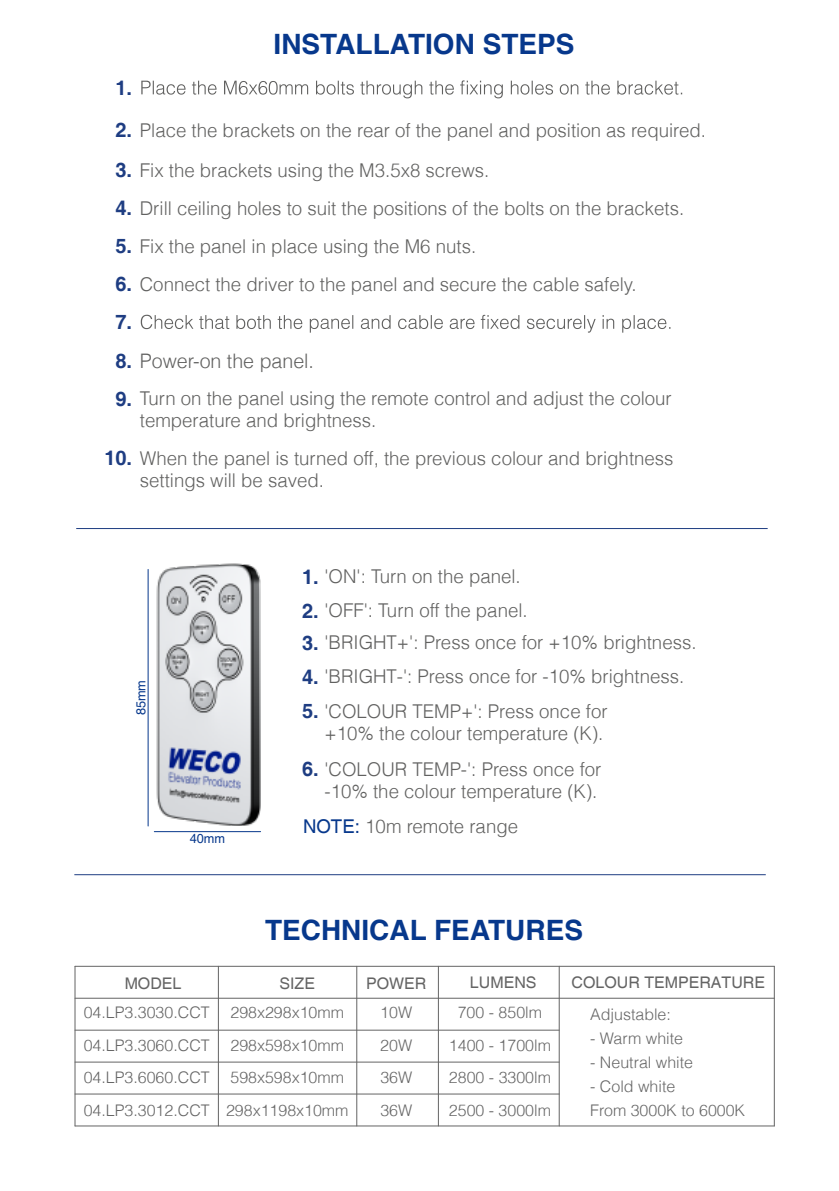
<style>
.page{position:relative;width:839px;height:1191px;background:#fff}
.page>*{position:absolute;margin:0;border:0;box-sizing:border-box;transform-origin:0 0}
.t1{font:700 28px "Helvetica";color:#07388c}
.t2{font:300 20px "Helvetica";color:#616160}
.t3{font:700 20px "Helvetica";color:#1e3d82}
.t4{font:300 19px/22px "Helvetica";color:#616160}
.t5{font:300 16px/32.8px "Helvetica";color:#666;text-align:justify}
.t6{font:16px "Helvetica";color:#646464}
.t7{font:13px "Helvetica";color:#07388c}
.s1{font-weight:700;font-size:20px;color:#1e3d82}
.s2{font-weight:700;color:#1e3d82}
.s3{font-weight:400;color:#07388c}
</style>
<div class="page">
<hr style="left:76px;top:528px;width:691px;height:1px;background:#1e3d82">
<hr style="left:74px;top:874px;width:691px;height:1px;background:#1e3d82">
<svg style="left:141px;top:80px;width:541px;height:18px"></svg>
<svg style="left:141px;top:315px;width:529px;height:18px"></svg>
<hr style="left:75px;top:966px;width:699px;height:1px;background:#646464">
<hr style="left:75px;top:966px;width:1px;height:159px;background:#646464">
<hr style="left:438px;top:966px;width:1px;height:159px;background:#646464">
<hr style="left:75px;top:997px;width:699px;height:1px;background:#646464">
<hr style="left:218px;top:966px;width:1px;height:159px;background:#646464">
<hr style="left:356px;top:966px;width:1px;height:159px;background:#646464">
<hr style="left:559px;top:966px;width:1px;height:159px;background:#646464">
<hr style="left:773px;top:966px;width:1px;height:159px;background:#646464">
<hr style="left:75px;top:1029px;width:484px;height:1px;background:#646464">
<hr style="left:75px;top:1061px;width:484px;height:1px;background:#646464">
<hr style="left:75px;top:1093px;width:484px;height:1px;background:#646464">
<hr style="left:75px;top:1125px;width:699px;height:1px;background:#646464">
<hr style="left:148px;top:569px;width:1px;height:257px;background:#07388c">
<hr style="left:154px;top:831px;width:106px;height:1px;background:#07388c">
<img style="left:156px;top:564px;width:104px;height:261px">
<h1 class="t1" style="left:273px;top:27px;width:302px">INSTALLATION STEPS</h1>
<p class="t3" style="left:115px;top:76px;width:18px">1.</p>
<p class="t4" style="left:115px;top:118px;width:592px"><span class="s1">2.</span> Place the brackets on the rear of the panel and position as required.</p>
<p class="t4" style="left:115px;top:158px;width:375px"><span class="s1">3.</span> Fix the brackets using the M3.5x8 screws.</p>
<p class="t4" style="left:115px;top:196px;width:570px"><span class="s1">4.</span> Drill ceiling holes to suit the positions of the bolts on the brackets.</p>
<p class="t4" style="left:115px;top:234px;width:362px"><span class="s1">5.</span> Fix the panel in place using the M6 nuts.</p>
<p class="t4" style="left:115px;top:272px;width:522px"><span class="s1">6.</span> Connect the driver to the panel and secure the cable safely.</p>
<p class="t3" style="left:115px;top:310px;width:18px">7.</p>
<p class="t2" style="left:115px;top:344px;width:200px"><span class="s2">8.</span> Power-on the panel.</p>
<p class="t4" style="left:140px;top:386px;width:533px;text-indent:-24px"><span class="s1">9.</span> Turn on the panel using the remote control and adjust the colour temperature and brightness.</p>
<p class="t4" style="left:140px;top:446px;width:535px;text-indent:-35px"><span class="s1">10.</span> When the panel is turned off, the previous colour and brightness settings will be saved.</p>
<p class="t7" style="left:133px;top:715px;width:37px;rotate:-90deg">85mm</p>
<p class="t7" style="left:190px;top:831px;width:37px">40mm</p>
<p class="t4" style="left:302px;top:564px;width:220px"><span class="s1">1.</span> 'ON': Turn on the panel.</p>
<p class="t4" style="left:302px;top:598px;width:227px"><span class="s1">2.</span> 'OFF': Turn off the panel.</p>
<p class="t4" style="left:302px;top:630px;width:396px"><span class="s1">3.</span> 'BRIGHT+': Press once for +10% brightness.</p>
<p class="t4" style="left:302px;top:664px;width:383px"><span class="s1">4.</span> 'BRIGHT-': Press once for -10% brightness.</p>
<p class="t4" style="left:302px;top:699px;width:307px;text-align:right"><span class="s1">5.</span> 'COLOUR TEMP+': Press once for +10% the colour temperature (K).</p>
<p class="t4" style="left:302px;top:757px;width:301px;text-align:right"><span class="s1">6.</span> 'COLOUR TEMP-': Press once for -10% the colour temperature (K).</p>
<p class="t4" style="left:303px;top:814px;width:216px"><span class="s3">NOTE:</span> 10m remote range</p>
<h1 class="t1" style="left:265px;top:913px;width:319px">TECHNICAL FEATURES</h1>
<p class="t6" style="left:125px;top:974px;width:58px">MODEL</p>
<p class="t6" style="left:279px;top:974px;width:37px">SIZE</p>
<p class="t6" style="left:366px;top:974px;width:62px">POWER</p>
<p class="t5" style="left:84px;top:995px;width:127px">04.LP3.3030.CCT 04.LP3.3060.CCT 04.LP3.6060.CCT 04.LP3.3012.CCT</p>
<p class="t5" style="left:230px;top:995px;width:115px">298x298x10mm</p>
<p class="t5" style="left:380px;top:995px;width:33px">10W</p>
<p class="t5" style="left:230px;top:1027px;width:115px">298x598x10mm</p>
<p class="t5" style="left:380px;top:1027px;width:33px">20W</p>
<p class="t5" style="left:230px;top:1060px;width:115px">598x598x10mm</p>
<p class="t5" style="left:380px;top:1060px;width:33px">36W</p>
<p class="t5" style="left:226px;top:1093px;width:124px">298x1198x10mm</p>
<p class="t5" style="left:380px;top:1093px;width:33px">36W</p>
<p class="t6" style="left:470px;top:972px;width:68px">LUMENS</p>
<p class="t5" style="left:457px;top:995px;width:86px">700 - 850lm</p>
<p class="t5" style="left:449px;top:1027px;width:104px">1400 - 1700lm</p>
<p class="t5" style="left:449px;top:1060px;width:104px">2800 - 3300lm</p>
<p class="t5" style="left:449px;top:1093px;width:104px">2500 - 3000lm</p>
<p class="t6" style="left:571px;top:972px;width:195px">COLOUR TEMPERATURE</p>
<p class="t5" style="left:590px;top:997px;width:82px">Adjustable:</p>
<p class="t5" style="left:590px;top:1021px;width:94px">- Warm white</p>
<p class="t5" style="left:590px;top:1045px;width:104px">- Neutral white</p>
<p class="t5" style="left:590px;top:1073px;width:156px;line-height:24px">- Cold white<br>From 3000K to 6000K</p>
</div>
